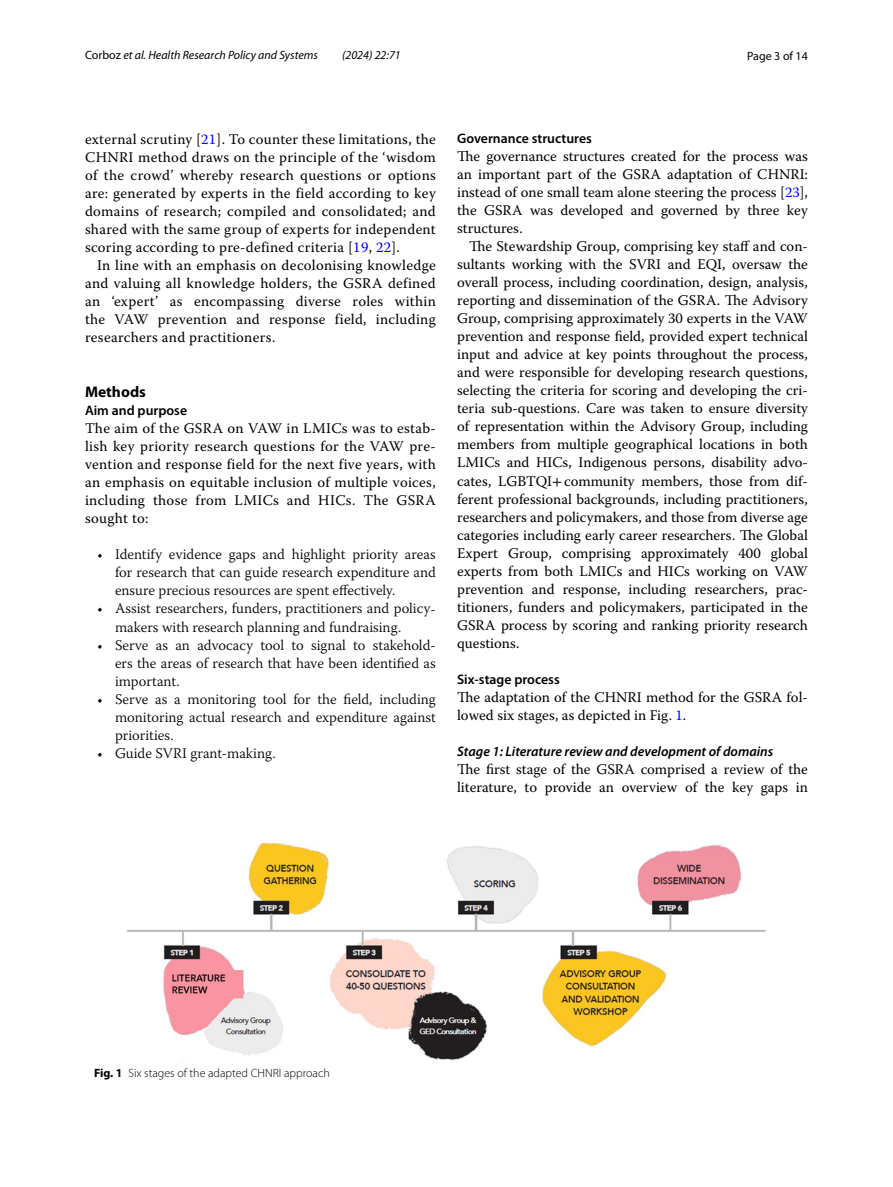
<style>
.page{position:relative;width:893px;height:1187px;background:#fff}
.page>*{position:absolute;margin:0;border:0;box-sizing:border-box;transform-origin:0 0}
.t1{font:700 15.45px "Myriad Pro";color:#000}
.t2{font:14.7px/18px "Warnock Pro";letter-spacing:.005em;color:#000;text-align:justify}
.t3{font:300 14.7px/18px "Warnock Pro";color:#000;text-align:justify}
.t4{font:600 13.8px "Myriad Pro";color:#000}
.t5{font:italic 600 13.8px "Myriad Pro";color:#000}
.t6{font:italic 12px "Myriad Pro";color:#000}
.t7{font:300 12px "Myriad Pro";color:#000}
.t8{font:12px "Myriad Pro";color:#000}
.s1{font-style:normal}
.s2{color:#00f}
.s3{font-family:"STIX"}
.s4{font-weight:700}
</style>
<div class="page">
<img style="left:128px;top:842px;width:637px;height:219px">
<p class="t6" style="left:85px;top:48px;width:234px"><span class="s1">Corboz</span> et al. Health Research Policy and Systems</p>
<p class="t6" style="left:342px;top:48px;width:60px">(2024) 22:71</p>
<p class="t8" style="left:747px;top:48px;width:62px">Page 3 of 14</p>
<p class="t2" style="left:85px;top:130px;width:352px">external scrutiny [<span class="s2">21</span>]. To counter these limitations, the CHNRI method draws on the principle of the ‘wisdom of the crowd’ whereby research questions or options are: generated by experts in the field according to key domains of research; compiled and consolidated; and shared with the same group of experts for independent scoring according to pre-defined criteria [<span class="s2">19</span>, <span class="s2">22</span>].</p>
<p class="t2" style="left:85px;top:256px;width:352px;text-indent:12px">In line with an emphasis on decolonising knowledge and valuing all knowledge holders, the GSRA defined an ‘expert’ as encompassing diverse roles within the VAW prevention and response field, including researchers and practitioners.</p>
<p class="t1" style="left:85px;top:381px;width:62px">Methods</p>
<p class="t4" style="left:85px;top:401px;width:104px">Aim and purpose</p>
<p class="t2" style="left:85px;top:418px;width:352px">The aim of the GSRA on VAW in LMICs was to estab&shy;lish key priority research questions for the VAW pre&shy;vention and response field for the next five years, with an emphasis on equitable inclusion of multiple voices, including those from LMICs and HICs. The GSRA sought to:</p>
<p class="t3" style="left:115px;top:545px;width:322px;text-indent:-18px">• Identify evidence gaps and highlight priority areas for research that can guide research expenditure and ensure precious resources are spent effectively.</p>
<p class="t3" style="left:115px;top:599px;width:322px;text-indent:-18px">• Assist researchers, funders, practitioners and policy&shy;makers with research planning and fundraising.</p>
<p class="t3" style="left:115px;top:635px;width:322px;text-indent:-18px">• Serve as an advocacy tool to signal to stakehold&shy;ers the areas of research that have been identified as important.</p>
<p class="t3" style="left:115px;top:689px;width:322px;text-indent:-18px">• Serve as a monitoring tool for the field, including monitoring actual research and expenditure against priorities.</p>
<p class="t3" style="left:97px;top:743px;width:180px">• Guide SVRI grant-making.</p>
<p class="t4" style="left:457px;top:130px;width:136px">Governance structures</p>
<p class="t2" style="left:457px;top:147px;width:352px">The governance structures created for the process was an important part of the GSRA adaptation of CHNRI: instead of one small team alone steering the process [<span class="s2">23</span>], the GSRA was developed and governed by three key structures.</p>
<p class="t2" style="left:457px;top:237px;width:352px;text-indent:12px">The Stewardship Group, comprising key staff and con&shy;sultants working with the SVRI and EQI, oversaw the overall process, including coordination, design, analysis, reporting and dissemination of the GSRA. The Advisory Group, comprising approximately 30 experts in the VAW prevention and response field, provided expert technical input and advice at key points throughout the process, and were responsible for developing research questions, selecting the criteria for scoring and developing the cri&shy;teria sub-questions. Care was taken to ensure diversity of representation within the Advisory Group, including members from multiple geographical locations in both LMICs and HICs, Indigenous persons, disability advo&shy;cates, LGBTQI<span class="s3">+</span>community members, those from dif&shy;ferent professional backgrounds, including practitioners, researchers and policymakers, and those from diverse age categories including early career researchers. The Global Expert Group, comprising approximately 400 global experts from both LMICs and HICs working on VAW prevention and response, including researchers, prac&shy;titioners, funders and policymakers, participated in the GSRA process by scoring and ranking priority research questions.</p>
<p class="t4" style="left:457px;top:670px;width:104px">Six‑stage process</p>
<p class="t2" style="left:457px;top:687px;width:352px">The adaptation of the CHNRI method for the GSRA fol&shy;lowed six stages, as depicted in Fig. <span class="s2">1</span>.</p>
<p class="t5" style="left:457px;top:742px;width:318px">Stage 1: Literature review and development of domains</p>
<p class="t2" style="left:457px;top:759px;width:352px">The first stage of the GSRA comprised a review of the literature, to provide an overview of the key gaps in</p>
<p class="t7" style="left:94px;top:1066px;width:237px"><span class="s4">Fig. 1</span> Six stages of the adapted CHNRI approach</p>
</div>
